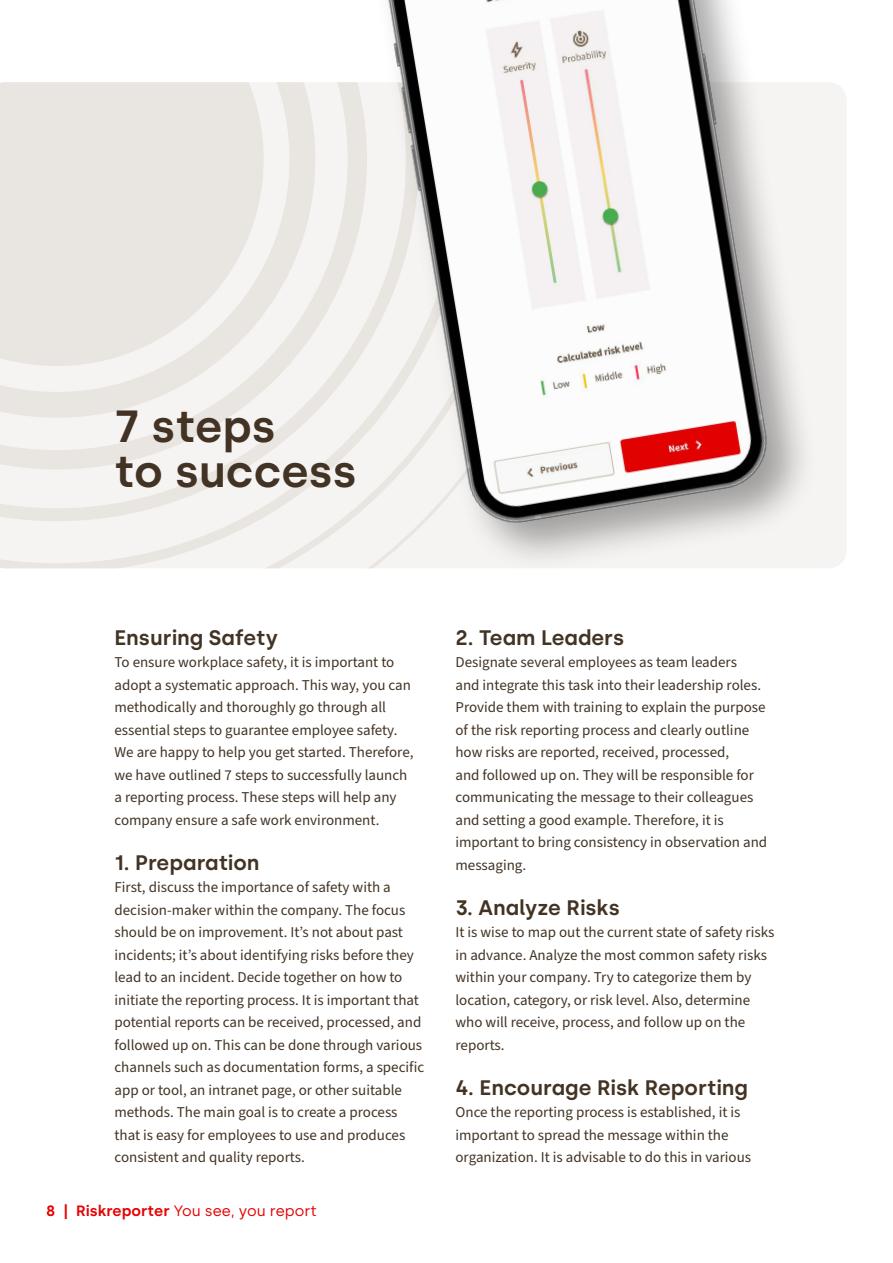
<style>
.page{position:relative;width:893px;height:1263px;background:#fff}
.page>*{position:absolute;margin:0;border:0;box-sizing:border-box;transform-origin:0 0}
.t1{font:600 45px/45px "Silka";color:#423324}
.t2{font:600 21px "Silka";color:#423324}
.t3{font:15px/22.5px "Source Sans Pro";color:#423324}
.t4{font:15px "Silka";color:#e60000}
.s1{font-weight:600}
</style>
<div class="page">
<div style="left:818px;top:83px;width:28px;height:485px;background:#f6f4f3"></div>
<svg style="left:0;top:82px;width:373px;height:486px;fill:#e9e5e0"></svg>
<div style="left:373px;top:0;width:445px;height:573px;background:#000;opacity:.35"></div>
<img style="left:378px;top:0;width:409px;height:543px">
<h1 class="t1" style="left:114px;top:404px;width:244px">7 steps<br>to success</h1>
<h2 class="t2" style="left:114px;top:625px;width:165px">Ensuring Safety</h2>
<p class="t3" style="left:114px;top:652px;width:301px">To ensure workplace safety, it is important to adopt a systematic approach. This way, you can methodically and thoroughly go through all essential steps to guarantee employee safety.<br>We are happy to help you get started. Therefore, we have outlined 7 steps to successfully launch a reporting process. These steps will help any company ensure a safe work environment.</p>
<h2 class="t2" style="left:114px;top:850px;width:147px">1. Preparation</h2>
<p class="t3" style="left:114px;top:877px;width:311px">First, discuss the importance of safety with a decision-maker within the company. The focus should be on improvement. It’s not about past incidents; it’s about identifying risks before they lead to an incident. Decide together on how to initiate the reporting process. It is important that potential reports can be received, processed, and followed up on. This can be done through various channels such as documentation forms, a specific app or tool, an intranet page, or other suitable methods. The main goal is to create a process that is easy for employees to use and produces consistent and quality reports.</p>
<p class="t4" style="left:46px;top:1202px;width:272px"><span class="s1">8 | Riskreporter</span> You see, you report</p>
<h2 class="t2" style="left:455px;top:625px;width:170px">2. Team Leaders</h2>
<p class="t3" style="left:455px;top:652px;width:313px">Designate several employees as team leaders<br>and integrate this task into their leadership roles.<br>Provide them with training to explain the purpose of the risk reporting process and clearly outline how risks are reported, received, processed,<br>and followed up on. They will be responsible for communicating the message to their colleagues and setting a good example. Therefore, it is important to bring consistency in observation and messaging.</p>
<h2 class="t2" style="left:455px;top:895px;width:166px">3. Analyze Risks</h2>
<p class="t3" style="left:455px;top:922px;width:320px">It is wise to map out the current state of safety risks in advance. Analyze the most common safety risks within your company. Try to categorize them by location, category, or risk level. Also, determine who will receive, process, and follow up on the reports.</p>
<h2 class="t2" style="left:455px;top:1075px;width:294px">4. Encourage Risk Reporting</h2>
<p class="t3" style="left:455px;top:1102px;width:297px">Once the reporting process is established, it is important to spread the message within the organization. It is advisable to do this in various</p>
</div>
